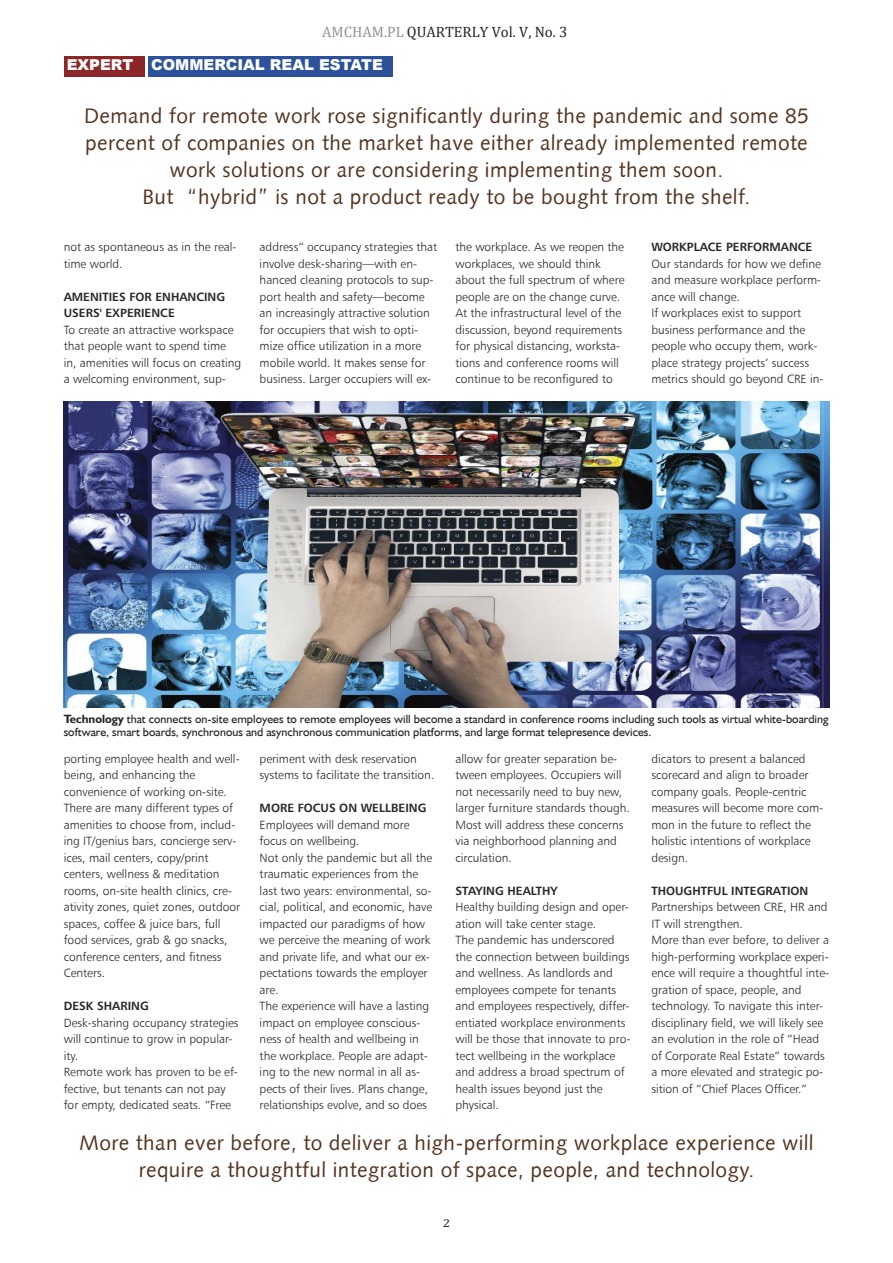
<style>
.page{position:relative;width:893px;height:1263px;background:#fff}
.page>*{position:absolute;margin:0;border:0;box-sizing:border-box;transform-origin:0 0}
.t1{font:21px/27px "Humanst 531 EU";letter-spacing:.015em;color:#553421;text-align:center}
.t2{font:15px "Cambria Math";color:#272627}
.t3{font:900 15px "Arial";color:#fff}
.t4{font:12px/16.5px "Humnst 777 Lt EU";color:#272627}
.t5{font:12px/13.5px "Humanst 521 EU";color:#272627}
.t6{font:700 12px/16.5px "Humnst 777 EU";color:#272627}
.t7{font:11.25px "Cambria Math";color:#272627;scale:1.2 1}
.s1{color:#939393}
.s2{font-weight:700}
</style>
<div class="page">
<div style="left:64px;top:56px;width:80px;height:21px;background:#8c2729"></div>
<div style="left:148px;top:56px;width:244px;height:21px;background:#2b529b"></div>
<img style="left:64px;top:402px;width:765px;height:305px">
<p class="t2" style="left:322px;top:26px;width:247px"><span class="s1">AMCHAM.PL</span> QUARTERLY Vol. V, No. 3</p>
<p class="t3" style="left:67px;top:54px;width:318px">EXPERT COMMERCIAL REAL ESTATE</p>
<p class="t1" style="left:84px;top:101px;width:726px">Demand for remote work rose significantly during the pandemic and some 85 percent of companies on the market have either already implemented remote work solutions or are considering implementing them soon.<br>But “hybrid” is not a product ready to be bought from the shelf.</p>
<p class="t4" style="left:64px;top:238px;width:174px">not as spontaneous as in the real&shy;time world.</p>
<p class="t6" style="left:64px;top:288px;width:163px">AMENITIES FOR ENHANCING<br>USERS' EXPERIENCE</p>
<p class="t4" style="left:64px;top:321px;width:179px">To create an attractive workspace that people want to spend time in, amenities will focus on creating a welcoming environment, sup-</p>
<p class="t4" style="left:260px;top:238px;width:179px">address” occupancy strategies that involve desk-sharing—with en&shy;hanced cleaning protocols to sup&shy;port health and safety—become an increasingly attractive solution for occupiers that wish to opti&shy;mize office utilization in a more mobile world. It makes sense for business. Larger occupiers will ex-</p>
<p class="t4" style="left:455px;top:238px;width:171px">the workplace. As we reopen the workplaces, we should think about the full spectrum of where people are on the change curve.<br>At the infrastructural level of the discussion, beyond requirements for physical distancing, worksta&shy;tions and conference rooms will continue to be reconfigured to</p>
<p class="t6" style="left:651px;top:238px;width:163px">WORKPLACE PERFORMANCE</p>
<p class="t4" style="left:651px;top:255px;width:174px">Our standards for how we define and measure workplace perform&shy;ance will change.<br>If workplaces exist to support business performance and the people who occupy them, work&shy;place strategy projects’ success metrics should go beyond CRE in-</p>
<p class="t5" style="left:64px;top:711px;width:766px"><span class="s2">Technology</span> that connects on-site employees to remote employees will become a standard in conference rooms including such tools as virtual white-boarding software, smart boards, synchronous and asynchronous communication platforms, and large format telepresence devices.</p>
<p class="t4" style="left:64px;top:750px;width:178px">porting employee health and well&shy;being, and enhancing the convenience of working on-site.<br>There are many different types of amenities to choose from, includ&shy;ing IT/genius bars, concierge serv&shy;ices, mail centers, copy/print centers, wellness &amp; meditation rooms, on-site health clinics, cre&shy;ativity zones, quiet zones, outdoor spaces, coffee &amp; juice bars, full food services, grab &amp; go snacks, conference centers, and fitness<br>Centers.</p>
<p class="t6" style="left:64px;top:997px;width:87px">DESK SHARING</p>
<p class="t4" style="left:64px;top:1014px;width:176px">Desk-sharing occupancy strategies will continue to grow in popular&shy;ity.<br>Remote work has proven to be ef&shy;fective, but tenants can not pay for empty, dedicated seats. “Free</p>
<p class="t4" style="left:260px;top:750px;width:176px">periment with desk reservation systems to facilitate the transition.</p>
<p class="t6" style="left:260px;top:799px;width:168px">MORE FOCUS ON WELLBEING</p>
<p class="t4" style="left:260px;top:816px;width:174px">Employees will demand more focus on wellbeing.<br>Not only the pandemic but all the traumatic experiences from the last two years: environmental, so&shy;cial, political, and economic, have impacted our paradigms of how we perceive the meaning of work and private life, and what our ex&shy;pectations towards the employer are.<br>The experience will have a lasting impact on employee conscious&shy;ness of health and wellbeing in the workplace. People are adapt&shy;ing to the new normal in all as&shy;pects of their lives. Plans change, relationships evolve, and so does</p>
<p class="t4" style="left:455px;top:750px;width:176px">allow for greater separation be&shy;tween employees. Occupiers will not necessarily need to buy new, larger furniture standards though.<br>Most will address these concerns via neighborhood planning and circulation.</p>
<p class="t6" style="left:455px;top:882px;width:104px">STAYING HEALTHY</p>
<p class="t4" style="left:455px;top:898px;width:176px">Healthy building design and oper&shy;ation will take center stage.<br>The pandemic has underscored the connection between buildings and wellness. As landlords and employees compete for tenants and employees respectively, differ&shy;entiated workplace environments will be those that innovate to pro&shy;tect wellbeing in the workplace and address a broad spectrum of health issues beyond just the physical.</p>
<p class="t4" style="left:651px;top:750px;width:173px">dicators to present a balanced scorecard and align to broader company goals. People-centric measures will become more com&shy;mon in the future to reflect the holistic intentions of workplace design.</p>
<p class="t6" style="left:651px;top:882px;width:158px">THOUGHTFUL INTEGRATION</p>
<p class="t4" style="left:651px;top:898px;width:179px">Partnerships between CRE, HR and IT will strengthen.<br>More than ever before, to deliver a high-performing workplace experi&shy;ence will require a thoughtful inte&shy;gration of space, people, and technology. To navigate this inter&shy;disciplinary field, we will likely see an evolution in the role of “Head of Corporate Real Estate” towards a more elevated and strategic po&shy;sition of “Chief Places Officer.”</p>
<h1 class="t1" style="left:79px;top:1128px;width:736px">More than ever before, to deliver a high-performing workplace experience will require a thoughtful integration of space, people, and technology.</h1>
<p class="t7" style="left:443px;top:1218px;width:8px">2</p>
</div>
